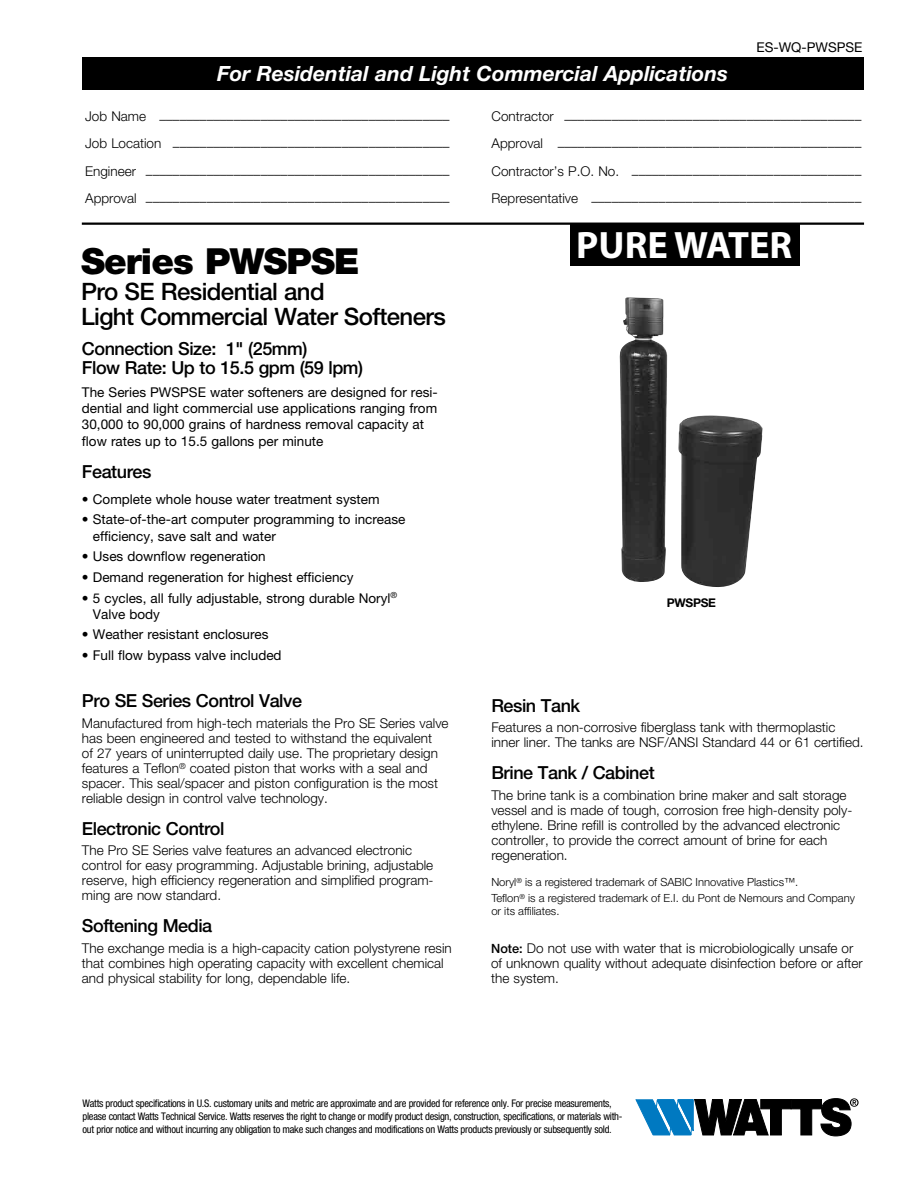
<style>
.page{position:relative;width:918px;height:1188px;background:#fff}
.page>*{position:absolute;margin:0;border:0;box-sizing:border-box;transform-origin:0 0}
.t1{font:700 38.25px "Myriad Pro";color:#fff}
.t2{font:900 36px "Helvetica Neue LT Std";letter-spacing:-.025em;color:#000}
.t3{font:500 24px/25.5px "Helvetica Neue LT Std";letter-spacing:-.025em;color:#000}
.t4{font:italic 700 21px "Helvetica Neue LT Std";color:#fff}
.t5{font:500 18px/19.5px "Helvetica Neue LT Std";letter-spacing:-.025em;color:#000}
.t6{font:300 13.5px/15px "Helvetica Neue LT Std";color:#000}
.t7{font:13.5px/16.2px "Helvetica Neue LT Std";color:#000}
.t8{font:700 12px "Helvetica Neue LT Std";letter-spacing:-.025em;color:#000}
.t9{font:300 11.25px/16px "Helvetica Neue LT Std";color:#000}
.t10{font:condensed 10.5px/13.2px "Helvetica Neue LT Std";letter-spacing:-.025em;color:#000}
.s1{font-weight:500;font-size:12.75px}
</style>
<div class="page">
<div style="left:82px;top:57px;width:781px;height:32px;background:#000"></div>
<hr style="left:82px;top:223px;width:782px;height:2px;background:#000">
<div style="left:570px;top:223px;width:229px;height:42px;background:#000"></div>
<img style="left:619px;top:297px;width:144px;height:290px">
<svg style="left:636px;top:1098px;width:223px;height:39px"></svg>
<h3 class="t4" style="left:217px;top:60px;width:512px">For Residential and Light Commercial Applications</h3>
<p class="t7" style="left:756px;top:39px;width:108px">ES-WQ-PWSPSE</p>
<p class="t6" style="left:85px;top:112px;width:366px">Job Name –––––––––––––––––––––––––––––––––––––––––––</p>
<p class="t6" style="left:492px;top:112px;width:371px">Contractor ––––––––––––––––––––––––––––––––––––––––––––</p>
<p class="t6" style="left:85px;top:139px;width:366px">Job Location –––––––––––––––––––––––––––––––––––––––––</p>
<p class="t6" style="left:492px;top:139px;width:371px">Approval –––––––––––––––––––––––––––––––––––––––––––––</p>
<p class="t6" style="left:85px;top:166px;width:366px">Engineer –––––––––––––––––––––––––––––––––––––––––––––</p>
<p class="t6" style="left:492px;top:166px;width:371px">Contractor’s P.O. No. ––––––––––––––––––––––––––––––––––</p>
<p class="t6" style="left:85px;top:193px;width:366px">Approval –––––––––––––––––––––––––––––––––––––––––––––</p>
<p class="t6" style="left:492px;top:193px;width:371px">Representative ––––––––––––––––––––––––––––––––––––––––</p>
<h2 class="t2" style="left:81px;top:240px;width:280px">Series PWSPSE</h2>
<h3 class="t3" style="left:81px;top:278px;width:366px">Pro SE Residential and<br>Light Commercial Water Softeners</h3>
<h3 class="t5" style="left:82px;top:338px;width:283px">Connection Size: 1" (25mm)<br>Flow Rate: Up to 15.5 gpm (59 lpm)</h3>
<p class="t7" style="left:82px;top:384px;width:357px">The Series PWSPSE water softeners are designed for resi&shy;dential and light commercial use applications ranging from 30,000 to 90,000 grains of hardness removal capacity at flow rates up to 15.5 gallons per minute</p>
<h3 class="t5" style="left:82px;top:461px;width:71px">Features</h3>
<p class="t7" style="left:82px;top:491px;width:299px">• Complete whole house water treatment system</p>
<p class="t7" style="left:93px;top:511px;width:314px;text-indent:-11px">• State-of-the-art computer programming to increase efficiency, save salt and water</p>
<p class="t7" style="left:82px;top:548px;width:185px">• Uses downflow regeneration</p>
<p class="t7" style="left:82px;top:569px;width:273px">• Demand regeneration for highest efficiency</p>
<p class="t7" style="left:93px;top:589px;width:306px;text-indent:-11px">• 5 cycles, all fully adjustable, strong durable Noryl<sup>®<br></sup>Valve body</p>
<p class="t7" style="left:82px;top:626px;width:188px">• Weather resistant enclosures</p>
<p class="t7" style="left:82px;top:647px;width:201px">• Full flow bypass valve included</p>
<h3 class="t5" style="left:82px;top:691px;width:222px">Pro SE Series Control Valve</h3>
<p class="t6" style="left:82px;top:715px;width:368px">Manufactured from high-tech materials the Pro SE Series valve has been engineered and tested to withstand the equivalent<br>of 27 years of uninterrupted daily use. The proprietary design features a Teflon<sup>®</sup> coated piston that works with a seal and spacer. This seal/spacer and piston configuration is the most reliable design in control valve technology.</p>
<h3 class="t5" style="left:82px;top:818px;width:144px">Electronic Control</h3>
<p class="t6" style="left:82px;top:843px;width:353px">The Pro SE Series valve features an advanced electronic control for easy programming. Adjustable brining, adjustable reserve, high efficiency regeneration and simplified program&shy;ming are now standard.</p>
<h3 class="t5" style="left:82px;top:916px;width:132px">Softening Media</h3>
<p class="t6" style="left:82px;top:940px;width:371px">The exchange media is a high-capacity cation polystyrene resin that combines high operating capacity with excellent chemical and physical stability for long, dependable life.</p>
<h1 class="t1" style="left:576px;top:224px;width:217px">PURE WATER</h1>
<p class="t8" style="left:667px;top:595px;width:51px">PWSPSE</p>
<h3 class="t5" style="left:491px;top:696px;width:90px">Resin Tank</h3>
<p class="t6" style="left:491px;top:720px;width:374px">Features a non-corrosive fiberglass tank with thermoplastic inner liner. The tanks are NSF/ANSI Standard 44 or 61 certified.</p>
<h3 class="t5" style="left:491px;top:763px;width:165px">Brine Tank / Cabinet</h3>
<p class="t6" style="left:491px;top:787px;width:362px">The brine tank is a combination brine maker and salt storage vessel and is made of tough, corrosion free high-density poly&shy;ethylene. Brine refill is controlled by the advanced electronic controller, to provide the correct amount of brine for each regeneration.</p>
<p class="t9" style="left:491px;top:874px;width:365px">Noryl<sup>®</sup> is a registered trademark of SABIC Innovative Plastics™.<br>Teflon<sup>®</sup> is a registered trademark of E.I. du Pont de Nemours and Company</p>
<p class="t9" style="left:491px;top:903px;width:70px">or its affiliates.</p>
<p class="t6" style="left:491px;top:941px;width:373px"><span class="s1">Note:</span> Do not use with water that is microbiologically unsafe or of unknown quality without adequate disinfection before or after the system.</p>
<p class="t10" style="left:82px;top:1096px;width:542px">Watts product specifications in U.S. customary units and metric are approximate and are provided for reference only. For precise measurements, please contact Watts Technical Service. Watts reserves the right to change or modify product design, construction, specifications, or materials with&shy;out prior notice and without incurring any obligation to make such changes and modifications on Watts products previously or subsequently sold.</p>
</div>
